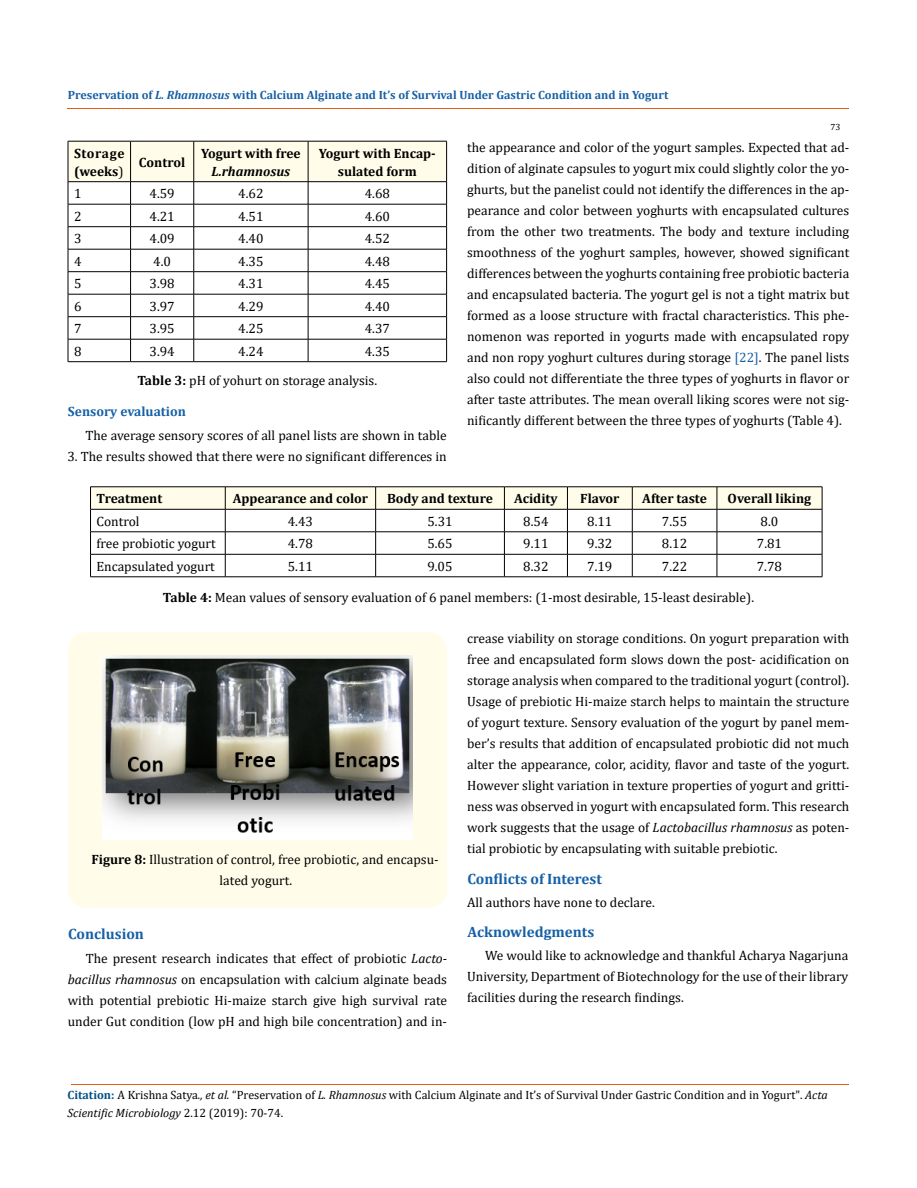
<style>
.page{position:relative;width:917px;height:1188px;background:#fff}
.page>*{position:absolute;margin:0;border:0;box-sizing:border-box;transform-origin:0 0}
.t1{font:700 15px "Cambria";color:#1560a6}
.t2{font:13.5px/21px "Cambria";color:#000;text-align:justify}
.t3{font:700 13.5px/18px "Cambria";color:#000;text-align:center}
.t4{font:700 13.5px "Cambria";color:#1560a6}
.t5{font:700 13.5px/18px "Cambria";letter-spacing:.03em;color:#000}
.t6{font:italic 700 13.5px "Cambria";color:#000}
.t7{font:12px/18px "Cambria";color:#000}
.t8{font:700 12px "Cambria";color:#1560a6}
.t9{font:9px "Cambria";color:#000}
.s1{font-style:italic}
.s2{color:#1560a6}
.s3{font-weight:400}
.s4{font-weight:700}
.s5{font-weight:700;color:#035089}
</style>
<div class="page">
<hr style="left:67px;top:109px;width:782px;height:1px;background:#e05d1a">
<svg style="left:68px;top:141px;width:379px;height:220px"></svg>
<hr style="left:68px;top:361px;width:62px;height:1px;background:#000">
<hr style="left:130px;top:361px;width:64px;height:1px;background:#000">
<hr style="left:194px;top:361px;width:114px;height:1px;background:#000">
<hr style="left:308px;top:361px;width:139px;height:1px;background:#000">
<svg style="left:90px;top:487px;width:732px;height:90px"></svg>
<hr style="left:90px;top:577px;width:135px;height:1px;background:#000">
<hr style="left:225px;top:577px;width:150px;height:1px;background:#000">
<hr style="left:375px;top:577px;width:129px;height:1px;background:#000">
<hr style="left:504px;top:577px;width:63px;height:1px;background:#000">
<hr style="left:567px;top:577px;width:65px;height:1px;background:#000">
<hr style="left:632px;top:577px;width:85px;height:1px;background:#000">
<hr style="left:717px;top:577px;width:105px;height:1px;background:#000">
<div style="left:68px;top:632px;width:379px;height:276px;background:#fffde9;border-radius:18px"></div>
<img style="left:102px;top:656px;width:310px;height:184px">
<hr style="left:71px;top:1085px;width:777px;height:1px;background:#e05d1a">
<p class="t8" style="left:68px;top:86px;width:602px">Preservation of <span class="s1">L. Rhamnosus</span> with Calcium Alginate and It’s of Survival Under Gastric Condition and in Yogurt</p>
<p class="t9" style="left:830px;top:122px;width:11px">73</p>
<p class="t2" style="left:467px;top:136px;width:384px">the appearance and color of the yogurt samples. Expected that ad&shy;dition of alginate capsules to yogurt mix could slightly color the yo&shy;ghurts, but the panelist could not identify the differences in the ap&shy;pearance and color between yoghurts with encapsulated cultures from the other two treatments. The body and texture including smoothness of the yoghurt samples, however, showed significant differences between the yoghurts containing free probiotic bacteria and encapsulated bacteria. The yogurt gel is not a tight matrix but formed as a loose structure with fractal characteristics. This phe&shy;nomenon was reported in yogurts made with encapsulated ropy and non ropy yoghurt cultures during storage <span class="s2">[22]</span>. The panel lists also could not differentiate the three types of yoghurts in flavor or after taste attributes. The mean overall liking scores were not sig&shy;nificantly different between the three types of yoghurts (Table 4).</p>
<p class="t3" style="left:201px;top:144px;width:101px">Yogurt with free</p>
<p class="t6" style="left:212px;top:162px;width:80px">L.rhamnosus</p>
<p class="t3" style="left:319px;top:144px;width:118px">Yogurt with Encap&shy;sulated form</p>
<p class="t5" style="left:74px;top:144px;width:52px">Storage (weeks<span class="s3">)</span></p>
<p class="t3" style="left:139px;top:153px;width:48px">Control</p>
<p class="t2" style="left:74px;top:183px;width:9px">1</p>
<p class="t2" style="left:149px;top:183px;width:27px">4.59</p>
<p class="t2" style="left:238px;top:183px;width:27px">4.62</p>
<p class="t2" style="left:365px;top:183px;width:27px">4.68</p>
<p class="t2" style="left:74px;top:206px;width:9px">2</p>
<p class="t2" style="left:149px;top:206px;width:27px">4.21</p>
<p class="t2" style="left:238px;top:206px;width:27px">4.51</p>
<p class="t2" style="left:365px;top:206px;width:27px">4.60</p>
<p class="t2" style="left:74px;top:228px;width:9px">3</p>
<p class="t2" style="left:149px;top:228px;width:27px">4.09</p>
<p class="t2" style="left:238px;top:228px;width:27px">4.40</p>
<p class="t2" style="left:365px;top:228px;width:27px">4.52</p>
<p class="t2" style="left:74px;top:251px;width:9px">4</p>
<p class="t2" style="left:153px;top:251px;width:19px">4.0</p>
<p class="t2" style="left:238px;top:251px;width:27px">4.35</p>
<p class="t2" style="left:365px;top:251px;width:27px">4.48</p>
<p class="t2" style="left:74px;top:273px;width:9px">5</p>
<p class="t2" style="left:149px;top:273px;width:27px">3.98</p>
<p class="t2" style="left:238px;top:273px;width:27px">4.31</p>
<p class="t2" style="left:365px;top:273px;width:27px">4.45</p>
<p class="t2" style="left:74px;top:296px;width:9px">6</p>
<p class="t2" style="left:149px;top:296px;width:27px">3.97</p>
<p class="t2" style="left:238px;top:296px;width:27px">4.29</p>
<p class="t2" style="left:365px;top:296px;width:27px">4.40</p>
<p class="t2" style="left:74px;top:318px;width:9px">7</p>
<p class="t2" style="left:149px;top:318px;width:27px">3.95</p>
<p class="t2" style="left:238px;top:318px;width:27px">4.25</p>
<p class="t2" style="left:365px;top:318px;width:27px">4.37</p>
<p class="t2" style="left:74px;top:341px;width:9px">8</p>
<p class="t2" style="left:149px;top:341px;width:27px">3.94</p>
<p class="t2" style="left:238px;top:341px;width:27px">4.24</p>
<p class="t2" style="left:137px;top:336px;width:254px;line-height:29.2px;text-indent:227px">4.35<br><span class="s4">Table 3:</span> pH of yohurt on storage analysis.</p>
<p class="t4" style="left:68px;top:401px;width:120px">Sensory evaluation</p>
<p class="t2" style="left:85px;top:425px;width:363px">The average sensory scores of all panel lists are shown in table</p>
<p class="t2" style="left:67px;top:446px;width:381px">3. The results showed that there were no significant differences in</p>
<p class="t3" style="left:96px;top:489px;width:67px">Treatment</p>
<p class="t3" style="left:233px;top:489px;width:137px">Appearance and color</p>
<p class="t3" style="left:387px;top:489px;width:107px">Body and texture</p>
<p class="t3" style="left:514px;top:489px;width:45px">Acidity</p>
<p class="t3" style="left:580px;top:489px;width:41px">Flavor</p>
<p class="t3" style="left:642px;top:489px;width:66px">After taste</p>
<p class="t3" style="left:727px;top:489px;width:85px">Overall liking</p>
<p class="t2" style="left:96px;top:511px;width:45px">Control</p>
<p class="t2" style="left:288px;top:511px;width:27px">4.43</p>
<p class="t2" style="left:427px;top:511px;width:27px">5.31</p>
<p class="t2" style="left:523px;top:511px;width:27px">8.54</p>
<p class="t2" style="left:587px;top:511px;width:27px">8.11</p>
<p class="t2" style="left:662px;top:511px;width:27px">7.55</p>
<p class="t2" style="left:760px;top:511px;width:19px">8.0</p>
<p class="t2" style="left:96px;top:533px;width:121px">free probiotic yogurt</p>
<p class="t2" style="left:288px;top:533px;width:27px">4.78</p>
<p class="t2" style="left:427px;top:533px;width:27px">5.65</p>
<p class="t2" style="left:523px;top:533px;width:27px">9.11</p>
<p class="t2" style="left:587px;top:533px;width:27px">9.32</p>
<p class="t2" style="left:662px;top:533px;width:27px">8.12</p>
<p class="t2" style="left:756px;top:533px;width:27px">7.81</p>
<p class="t2" style="left:96px;top:556px;width:120px">Encapsulated yogurt</p>
<p class="t2" style="left:288px;top:556px;width:27px">5.11</p>
<p class="t2" style="left:427px;top:556px;width:27px">9.05</p>
<p class="t2" style="left:523px;top:556px;width:27px">8.32</p>
<p class="t2" style="left:587px;top:556px;width:27px">7.19</p>
<p class="t2" style="left:662px;top:556px;width:27px">7.22</p>
<p class="t2" style="left:756px;top:556px;width:27px">7.78</p>
<p class="t2" style="left:163px;top:587px;width:592px"><span class="s4">Table 4:</span> Mean values of sensory evaluation of 6 panel members: (1-most desirable, 15-least desirable).</p>
<p class="t2" style="left:220px;top:849px;width:220px;text-indent:-128px"><span class="s4">Figure 8:</span> Illustration of control, free probiotic, and encapsu&shy;lated yogurt.</p>
<p class="t1" style="left:68px;top:924px;width:77px">Conclusion</p>
<p class="t2" style="left:68px;top:947px;width:381px;text-indent:18px">The present research indicates that effect of probiotic <span class="s1">Lacto&shy;bacillus rhamnosus</span> on encapsulation with calcium alginate beads with potential prebiotic Hi-maize starch give high survival rate under Gut condition (low pH and high bile concentration) and in-</p>
<p class="t2" style="left:467px;top:628px;width:384px">crease viability on storage conditions. On yogurt preparation with free and encapsulated form slows down the post- acidification on storage analysis when compared to the traditional yogurt (control).<br>Usage of prebiotic Hi-maize starch helps to maintain the structure of yogurt texture. Sensory evaluation of the yogurt by panel mem&shy;ber’s results that addition of encapsulated probiotic did not much alter the appearance, color, acidity, flavor and taste of the yogurt.<br>However slight variation in texture properties of yogurt and gritti&shy;ness was observed in yogurt with encapsulated form. This research work suggests that the usage of <span class="s1">Lactobacillus rhamnosus</span> as poten&shy;tial probiotic by encapsulating with suitable prebiotic.</p>
<p class="t1" style="left:467px;top:868px;width:136px">Conflicts of Interest</p>
<p class="t2" style="left:467px;top:892px;width:189px">All authors have none to declare.</p>
<p class="t1" style="left:467px;top:922px;width:128px">Acknowledgments</p>
<p class="t2" style="left:467px;top:945px;width:383px;text-indent:18px">We would like to acknowledge and thankful Acharya Nagarjuna University, Department of Biotechnology for the use of their library facilities during the research findings.</p>
<p class="t7" style="left:67px;top:1086px;width:761px"><span class="s5">Citation:</span> A Krishna Satya<span class="s1">., et al.</span> “Preservation of <span class="s1">L. Rhamnosus</span> with Calcium Alginate and It’s of Survival Under Gastric Condition and in Yogurt". <span class="s1">Acta<br>Scientific Microbiology</span> 2.12 (2019): 70-74.</p>
</div>
